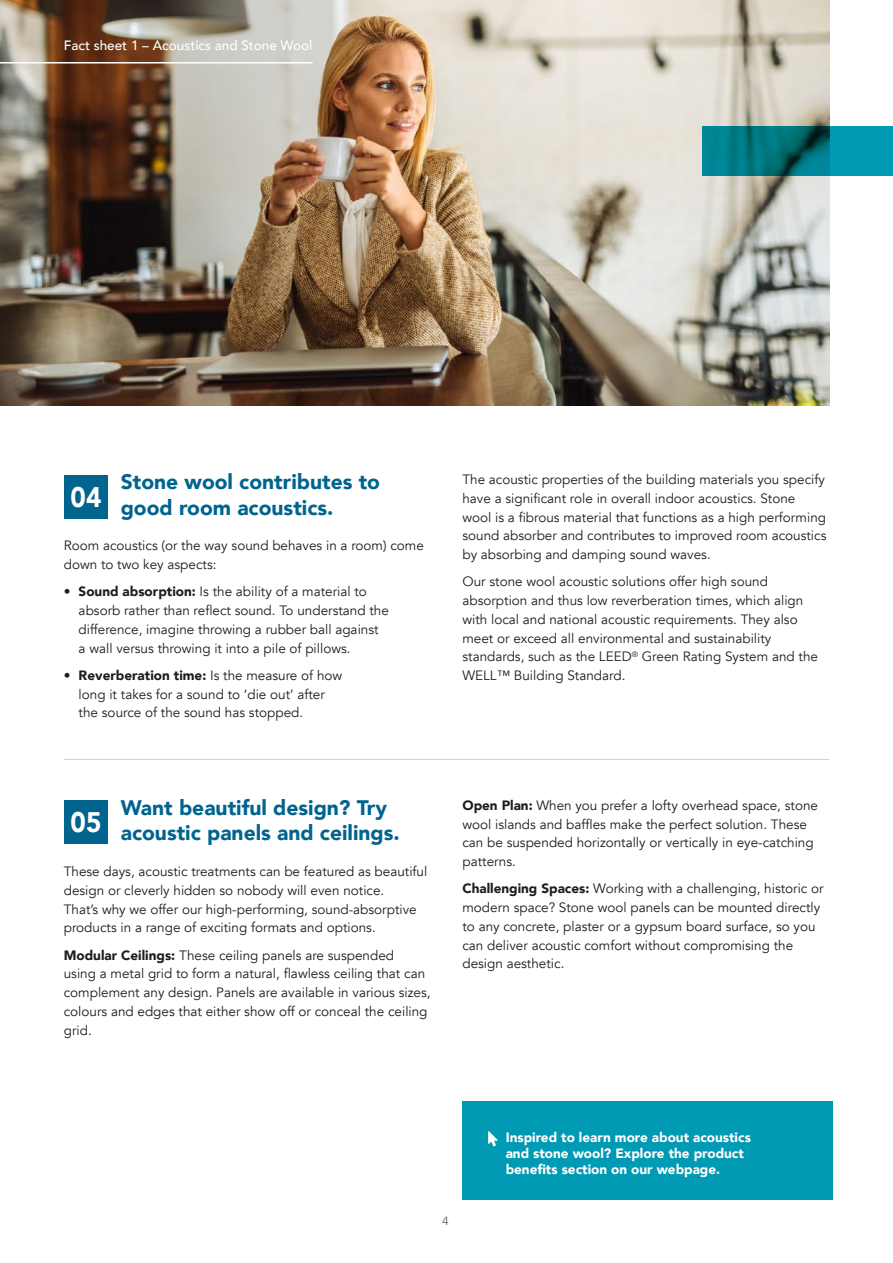
<style>
.page{position:relative;width:893px;height:1263px;background:#fff}
.page>*{position:absolute;margin:0;border:0;box-sizing:border-box;transform-origin:0 0}
.t1{font:900 28.2px "Avenir";color:#fff;scale:.92 1}
.t2{font:900 21px/25.2px "Avenir";color:#00648f}
.t3{font:13.5px/18.8px "Avenir";color:#1d1d1b}
.t4{font:900 13.5px/16.2px "Avenir";color:#fff}
.t5{font:500 13.5px "Avenir";color:#fff}
.t6{font:12px "Avenir";color:#646463}
.s1{font-weight:900}
</style>
<div class="page">
<img style="left:0;top:0;width:829px;height:405px">
<div style="left:64px;top:475px;width:44px;height:43px;background:#00648f"></div>
<div style="left:64px;top:800px;width:44px;height:44px;background:#00648f"></div>
<hr style="left:64px;top:759px;width:765px;height:1px;background:#d1d1d1">
<svg style="left:702px;top:126px;width:191px;height:50px"></svg>
<div style="left:463px;top:1101px;width:370px;height:99px;background:#009ab4"></div>
<svg style="left:488px;top:1131px;width:10px;height:15px"></svg>
<hr style="left:0;top:62px;width:313px;height:2px;background:#fff">
<p class="t5" style="left:64px;top:34px;width:250px">Fact sheet 1 – Acoustics and Stone Wool</p>
<h2 class="t2" style="left:121px;top:469px;width:261px">Stone wool contributes to good room acoustics.</h2>
<p class="t3" style="left:64px;top:537px;width:362px">Room acoustics (or the way sound behaves in a room) come down to two key aspects:</p>
<p class="t3" style="left:79px;top:583px;width:312px;text-indent:-15px">• <span class="s1">Sound absorption:</span> Is the ability of a material to absorb rather than reflect sound. To understand the difference, imagine throwing a rubber ball against a wall versus throwing it into a pile of pillows.</p>
<p class="t3" style="left:79px;top:666px;width:265px;text-indent:-15px">• <span class="s1">Reverberation time:</span> Is the measure of how long it takes for a sound to ‘die out’ after the source of the sound has stopped.</p>
<h1 class="t1" style="left:71px;top:473px;width:35px">04</h1>
<h2 class="t2" style="left:121px;top:795px;width:280px">Want beautiful design? Try acoustic panels and ceilings.</h2>
<p class="t3" style="left:64px;top:862px;width:365px">These days, acoustic treatments can be featured as beautiful design or cleverly hidden so nobody will even notice.<br>That’s why we offer our high-performing, sound-absorptive products in a range of exciting formats and options.</p>
<p class="t3" style="left:64px;top:946px;width:368px"><span class="s1">Modular Ceilings:</span> These ceiling panels are suspended<br>using a metal grid to form a natural, flawless ceiling that can complement any design. Panels are available in various sizes, colours and edges that either show off or conceal the ceiling grid.</p>
<h1 class="t1" style="left:71px;top:798px;width:35px">05</h1>
<p class="t3" style="left:462px;top:470px;width:365px">The acoustic properties of the building materials you specify have a significant role in overall indoor acoustics. Stone wool is a fibrous material that functions as a high performing sound absorber and contributes to improved room acoustics by absorbing and damping sound waves.</p>
<p class="t3" style="left:462px;top:573px;width:357px">Our stone wool acoustic solutions offer high sound absorption and thus low reverberation times, which align with local and national acoustic requirements. They also meet or exceed all environmental and sustainability standards, such as the LEED<sup>®</sup> Green Rating System and the WELL™ Building Standard.</p>
<p class="t3" style="left:462px;top:796px;width:357px"><span class="s1">Open Plan:</span> When you prefer a lofty overhead space, stone wool islands and baffles make the perfect solution. These can be suspended horizontally or vertically in eye-catching patterns.</p>
<p class="t3" style="left:462px;top:880px;width:363px"><span class="s1">Challenging Spaces:</span> Working with a challenging, historic or modern space? Stone wool panels can be mounted directly to any concrete, plaster or a gypsum board surface, so you can deliver acoustic comfort without compromising the design aesthetic.</p>
<p class="t6" style="left:442px;top:1213px;width:8px">4</p>
<p class="t4" style="left:506px;top:1129px;width:247px">Inspired to learn more about acoustics and stone wool? Explore the product benefits section on our webpage.</p>
</div>
